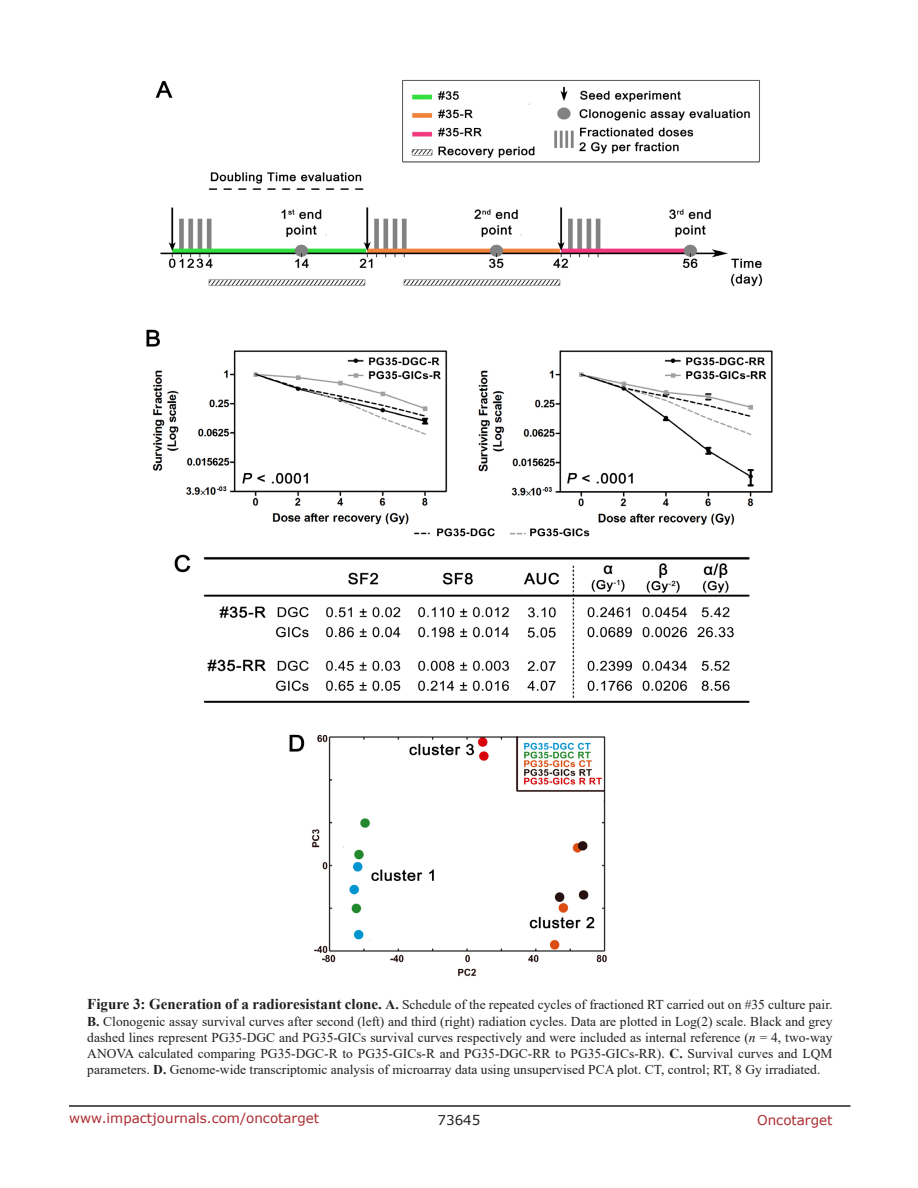
<style>
.page{position:relative;width:918px;height:1188px;background:#fff}
.page>*{position:absolute;margin:0;border:0;box-sizing:border-box;transform-origin:0 0}
.FigureText{font:13.5px/16.2px "Times New Roman";color:#221f22;text-align:justify}
.t1{font:13.5px "Verdana";color:#ac2b31}
.t2{font:13.5px "Verdana";color:#221f22}
.s1{font-weight:700;font-size:15px}
.s2{font-weight:700}
.s3{font-style:italic}
</style>
<div class="page">
<hr style="left:69px;top:1105px;width:781px;height:2px;background:#231f20">
<img style="left:146px;top:79px;width:627px;height:898px">
<p class="FigureText" style="left:87px;top:996px;width:747px"><span class="s1">Figure 3: Generation of a radioresistant clone.</span> <span class="s2">A.</span> Schedule of the repeated cycles of fractioned RT carried out on #35 culture pair.<br><span class="s2">B.</span> Clonogenic assay survival curves after second (left) and third (right) radiation cycles. Data are plotted in Log(2) scale. Black and grey dashed lines represent PG35-DGC and PG35-GICs survival curves respectively and were included as internal reference (<span class="s3">n</span> = 4, two-way ANOVA calculated comparing PG35-DGC-R to PG35-GICs-R and PG35-DGC-RR to PG35-GICs-RR). <span class="s2">C.</span> Survival curves and LQM parameters. <span class="s2">D.</span> Genome-wide transcriptomic analysis of microarray data using unsupervised PCA plot. CT, control; RT, 8 Gy irradiated.</p>
<p class="t1" style="left:69px;top:1109px;width:252px">www.impactjournals.com/oncotarget</p>
<p class="t2" style="left:438px;top:1111px;width:44px">73645</p>
<p class="t1" style="left:757px;top:1111px;width:77px">Oncotarget</p>
</div>
